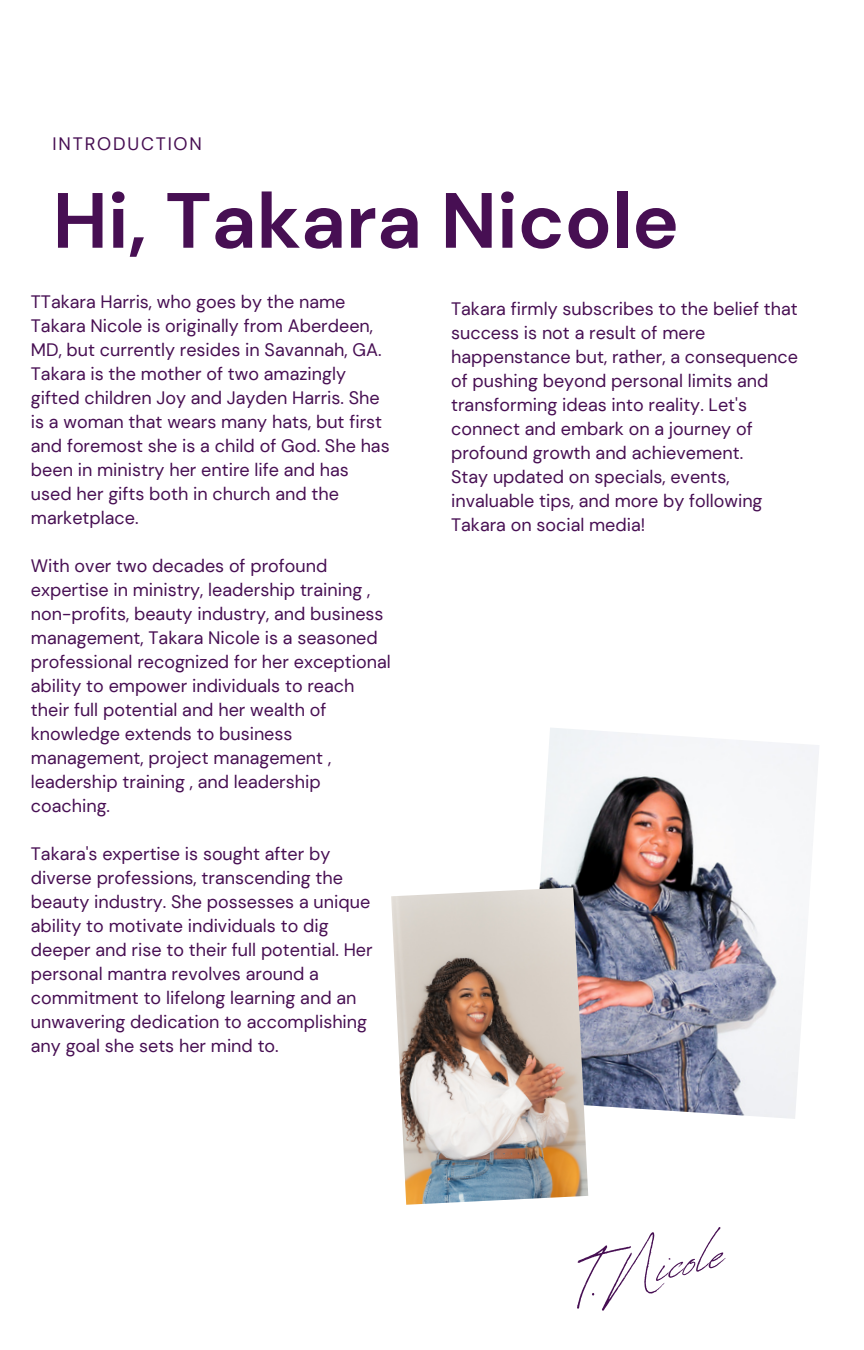
<style>
.page{position:relative;width:864px;height:1350px;background:#fff}
.page>*{position:absolute;margin:0;border:0;box-sizing:border-box;transform-origin:0 0}
.t1{font:700 78.08px "DM Sans";color:#470f53}
.t2{font:76.5px "Revive 80 Signature";color:#470f53}
.t3{font:18px/24.1px "DM Sans";color:#470f53}
.t4{font:18px "DM Sans";letter-spacing:.1em;color:#470f53}
</style>
<div class="page">
<img style="left:539px;top:728px;width:280px;height:391px">
<img style="left:391px;top:887px;width:197px;height:318px">
<h1 class="t4" style="left:53px;top:132px;width:151px">INTRODUCTION</h1>
<h3 class="t1" style="left:53px;top:170px;width:628px">Hi, Takara Nicole</h3>
<p class="t3" style="left:31px;top:290px;width:360px">TTakara Harris, who goes by the name Takara Nicole is originally from Aberdeen, MD, but currently resides in Savannah, GA.<br>Takara is the mother of two amazingly gifted children Joy and Jayden Harris. She is a woman that wears many hats, but first and foremost she is a child of God. She has been in ministry her entire life and has used her gifts both in church and the marketplace.</p>
<p class="t3" style="left:31px;top:554px;width:361px">With over two decades of profound expertise in ministry, leadership training , non-profits, beauty industry, and business management, Takara Nicole is a seasoned professional recognized for her exceptional ability to empower individuals to reach their full potential and her wealth of knowledge extends to business management, project management , leadership training , and leadership coaching.</p>
<p class="t3" style="left:31px;top:841px;width:343px">Takara's expertise is sought after by diverse professions, transcending the beauty industry. She possesses a unique ability to motivate individuals to dig deeper and rise to their full potential. Her personal mantra revolves around a commitment to lifelong learning and an unwavering dedication to accomplishing any goal she sets her mind to.</p>
<p class="t3" style="left:451px;top:297px;width:348px">Takara firmly subscribes to the belief that success is not a result of mere happenstance but, rather, a consequence of pushing beyond personal limits and transforming ideas into reality. Let's connect and embark on a journey of profound growth and achievement.</p>
<p class="t3" style="left:451px;top:465px;width:313px">Stay updated on specials, events, invaluable tips, and more by following<br>Takara on social media!</p>
<h2 class="t2" style="left:565px;top:1229px;width:151px;rotate:-13deg">T. Nicole</h2>
</div>
